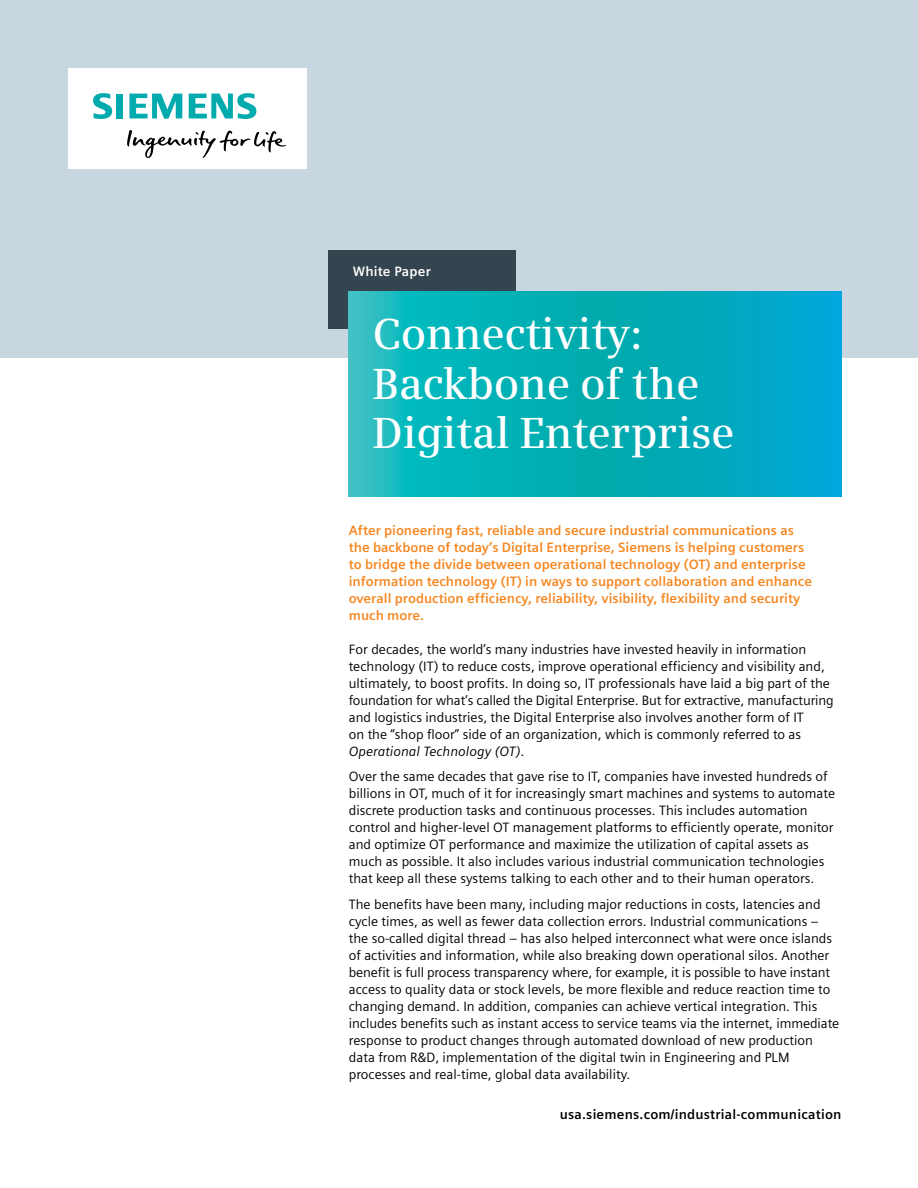
<style>
.page{position:relative;width:918px;height:1188px;background:#fff}
.page>*{position:absolute;margin:0;border:0;box-sizing:border-box;transform-origin:0 0}
.t1{font:600 43.5px/49.5px "Siemens Serif OT";letter-spacing:-.01em;color:#fff}
.t2{font:13.5px/17px "Siemens Sans OT";color:#000}
.t3{font:700 13.5px/17px "Siemens Sans OT";color:#f6861f}
.t4{font:700 13.5px "Siemens Sans OT";letter-spacing:.015em;color:#000}
.t5{font:italic 13.5px "Siemens Sans";color:#000}
.t6{font:700 13.5px "Siemens Sans OT";letter-spacing:.015em;color:#fff}
.s1{font-family:"Siemens Sans OT";font-style:normal}
</style>
<div class="page">
<div style="left:0;top:0;width:918px;height:357px;background:#c8d7df"></div>
<div style="left:68px;top:68px;width:238px;height:101px;background:#fff"></div>
<svg style="left:127px;top:130px;width:159px;height:28px"></svg>
<svg style="left:93px;top:93px;width:30px;height:26px"></svg>
<svg style="left:129px;top:94px;width:53px;height:25px"></svg>
<svg style="left:189px;top:93px;width:67px;height:26px"></svg>
<div style="left:328px;top:250px;width:187px;height:79px;background:#34454f"></div>
<svg style="left:349px;top:292px;width:492px;height:205px"></svg>
<p class="t6" style="left:353px;top:264px;width:80px">White Paper</p>
<h1 class="t1" style="left:373px;top:309px;width:364px">Connectivity:<br>Backbone of the<br>Digital Enterprise</h1>
<p class="t3" style="left:349px;top:522px;width:465px">After pioneering fast, reliable and secure industrial communications as the backbone of today’s Digital Enterprise, Siemens is helping customers to bridge the divide between operational technology (OT) and enterprise information technology (IT) in ways to support collaboration and enhance overall production efficiency, reliability, visibility, flexibility and security much more.</p>
<p class="t2" style="left:349px;top:641px;width:486px">For decades, the world’s many industries have invested heavily in information technology (IT) to reduce costs, improve operational efficiency and visibility and, ultimately, to boost profits. In doing so, IT professionals have laid a big part of the foundation for what’s called the Digital Enterprise. But for extractive, manufacturing and logistics industries, the Digital Enterprise also involves another form of IT<br>on the “shop floor” side of an organization, which is commonly referred to as</p>
<p class="t5" style="left:349px;top:744px;width:177px">Operational Technology (OT)<span class="s1">.</span></p>
<p class="t2" style="left:349px;top:768px;width:488px">Over the same decades that gave rise to IT, companies have invested hundreds of billions in OT, much of it for increasingly smart machines and systems to automate discrete production tasks and continuous processes. This includes automation control and higher-level OT management platforms to efficiently operate, monitor and optimize OT performance and maximize the utilization of capital assets as much as possible. It also includes various industrial communication technologies that keep all these systems talking to each other and to their human operators.</p>
<p class="t2" style="left:349px;top:896px;width:492px">The benefits have been many, including major reductions in costs, latencies and cycle times, as well as fewer data collection errors. Industrial communications – the so-called digital thread – has also helped interconnect what were once islands of activities and information, while also breaking down operational silos. Another benefit is full process transparency where, for example, it is possible to have instant access to quality data or stock levels, be more flexible and reduce reaction time to changing demand. In addition, companies can achieve vertical integration. This includes benefits such as instant access to service teams via the internet, immediate response to product changes through automated download of new production data from R&amp;D, implementation of the digital twin in Engineering and PLM processes and real-time, global data availability.</p>
<p class="t4" style="left:560px;top:1107px;width:283px">usa.siemens.com/industrial-communication</p>
</div>
